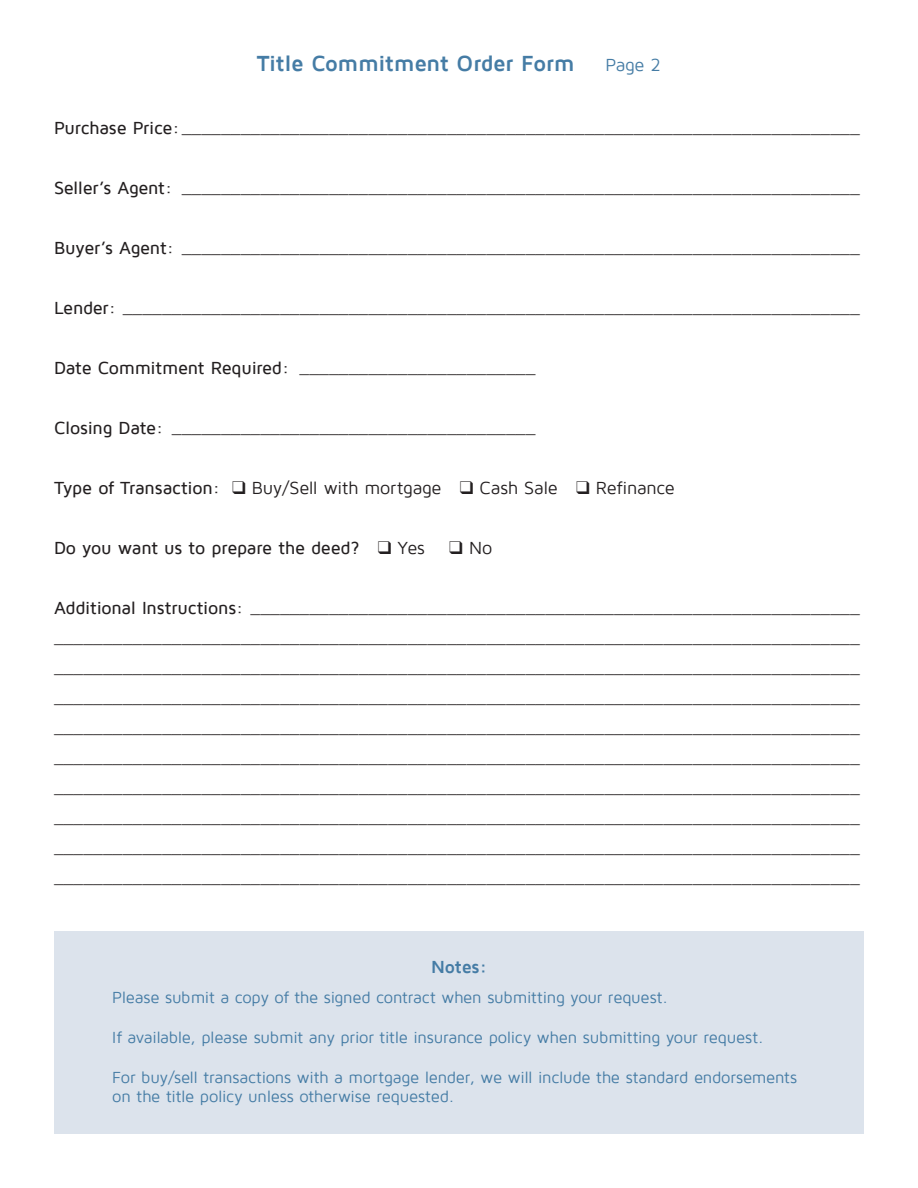
<style>
.page{position:relative;width:918px;height:1188px;background:#fff}
.page>*{position:absolute;margin:0;border:0;box-sizing:border-box;transform-origin:0 0}
.t1{font:700 22.5px "Maven Pro";letter-spacing:-.015em;color:#457ca5}
.t2{font:18px/30px "Maven Pro";letter-spacing:-.015em;color:#231f20}
.t3{font:500 18px "Maven Pro";letter-spacing:-.015em;color:#231f20}
.t4{font:700 18px "Maven Pro";letter-spacing:-.01em;color:#457ca5}
.t5{font:18px "Maven Pro";color:#457ca5}
.t6{font:16.5px "Maven Pro";letter-spacing:-.015em;color:#457ca5}
.s1{font-weight:500}
.s2{font-weight:400}
</style>
<div class="page">
<div style="left:54px;top:932px;width:810px;height:202px;background:#dce3ec"></div>
<p class="t1" style="left:257px;top:52px;width:319px">Title Commitment Order Form</p>
<p class="t5" style="left:605px;top:56px;width:57px">Page 2</p>
<p class="t2" style="left:54px;top:113px;width:807px"><span class="s1">Purchase Price:</span>_____________________________________________________________________</p>
<p class="t2" style="left:54px;top:173px;width:807px"><span class="s1">Seller’s Agent:</span> _____________________________________________________________________</p>
<p class="t2" style="left:54px;top:233px;width:807px"><span class="s1">Buyer’s Agent:</span> _____________________________________________________________________</p>
<p class="t2" style="left:54px;top:293px;width:807px"><span class="s1">Lender:</span> ___________________________________________________________________________</p>
<p class="t2" style="left:54px;top:353px;width:483px"><span class="s1">Date Commitment Required:</span> ________________________</p>
<p class="t2" style="left:54px;top:413px;width:483px"><span class="s1">Closing Date:</span> _____________________________________</p>
<p class="t2" style="left:54px;top:473px;width:622px"><span class="s1">Type of Transaction:</span> ❑ Buy/Sell with mortgage ❑ Cash Sale ❑ Refinance</p>
<p class="t3" style="left:54px;top:538px;width:372px">Do you want us to prepare the deed? ❑ <span class="s2">Yes</span></p>
<p class="t2" style="left:449px;top:533px;width:44px">❑ No</p>
<p class="t2" style="left:54px;top:593px;width:807px"><span class="s1">Additional Instructions:</span> ______________________________________________________________</p>
<p class="t2" style="left:54px;top:623px;width:807px">__________________________________________________________________________________</p>
<p class="t2" style="left:54px;top:653px;width:807px">__________________________________________________________________________________</p>
<p class="t2" style="left:54px;top:683px;width:807px">__________________________________________________________________________________</p>
<p class="t2" style="left:54px;top:713px;width:807px">__________________________________________________________________________________</p>
<p class="t2" style="left:54px;top:743px;width:807px">__________________________________________________________________________________</p>
<p class="t2" style="left:54px;top:773px;width:807px">__________________________________________________________________________________</p>
<p class="t2" style="left:54px;top:803px;width:807px">__________________________________________________________________________________ __________________________________________________________________________________</p>
<p class="t2" style="left:54px;top:863px;width:807px">__________________________________________________________________________________</p>
<p class="t4" style="left:431px;top:958px;width:57px">Notes:</p>
<p class="t6" style="left:112px;top:989px;width:557px">Please submit a copy of the signed contract when submitting your request.</p>
<p class="t6" style="left:112px;top:1029px;width:653px">If available, please submit any prior title insurance policy when submitting your request.</p>
<p class="t6" style="left:112px;top:1068px;width:686px">For buy/sell transactions with a mortgage lender, we will include the standard endorsements</p>
<p class="t6" style="left:112px;top:1088px;width:344px">on the title policy unless otherwise requested.</p>
</div>
